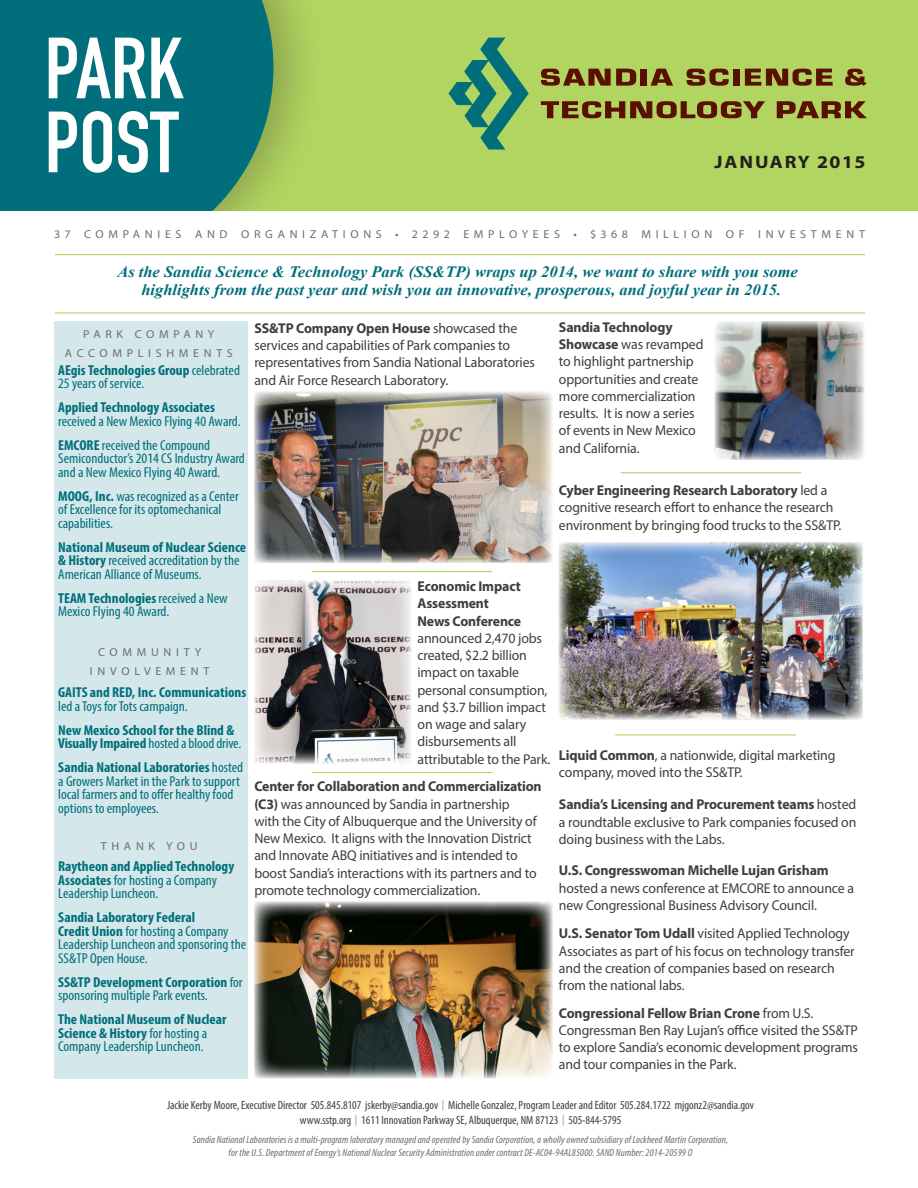
<style>
.page{position:relative;width:918px;height:1188px;background:#fff}
.page>*{position:absolute;margin:0;border:0;box-sizing:border-box;transform-origin:0 0}
.date{font:700 18px "Myriad Pro";letter-spacing:.075em;color:#231f20;scale:1.1 1}
.Top_quote{font:italic 700 15.9px "Times New Roman";color:#006f7b;scale:1.04 1}
.sidebar_quotes{font:condensed 14.4px/13.5px "Myriad Pro";color:#006f7b;scale:1.04 1}
.sidebar_quotes-2{font:700 condensed 14.4px/13.5px "Myriad Pro";color:#006f7b;scale:1.04 1}
.body_copy{font:14.25px/17.2px "Myriad Pro";letter-spacing:-.01em;color:#3e3e3f}
.t1{font:condensed 12px "Myriad Pro";color:#3e3e3f}
.t2{font:11.55px "Myriad Pro";letter-spacing:.39em;color:#6c6d70;scale:1.04 1}
.t3{font:italic condensed 10.5px "Myriad Pro";letter-spacing:.01em;color:#6c6d70}
.s1{font-weight:700}
.s2{font-weight:400}
.s3{font-size:10.2px;color:#939598}
</style>
<div class="page">
<div style="left:54px;top:321px;width:194px;height:757px;background:#d4e7ea"></div>
<div style="left:2px;top:0;width:916px;height:210px;background:#b2d460"></div>
<div style="left:0;top:0;width:327px;height:210px;background:#231f20;opacity:.27"></div>
<svg style="left:0;top:0;width:273px;height:210px;background:#0b7478"></svg>
<svg style="left:449px;top:38px;width:80px;height:112px"></svg>
<svg style="left:541px;top:69px;width:95px;height:17px"></svg>
<div style="left:641px;top:69px;width:6px;height:17px;background:#5a1000"></div>
<svg style="left:651px;top:69px;width:22px;height:17px"></svg>
<svg style="left:687px;top:68px;width:42px;height:18px"></svg>
<div style="left:733px;top:69px;width:6px;height:17px;background:#5a1000"></div>
<svg style="left:745px;top:68px;width:88px;height:18px"></svg>
<svg style="left:845px;top:69px;width:22px;height:17px"></svg>
<svg style="left:541px;top:101px;width:224px;height:17px"></svg>
<svg style="left:777px;top:101px;width:90px;height:17px"></svg>
<svg style="left:49px;top:111px;width:130px;height:62px;background:#77b2b8"></svg>
<svg style="left:49px;top:38px;width:135px;height:60px;background:#82b8be"></svg>
<hr style="left:55px;top:312px;width:810px;height:2px;background:#b2d460">
<hr style="left:55px;top:254px;width:810px;height:1px;background:#b2d460">
<img style="left:254px;top:392px;width:299px;height:170px">
<img style="left:715px;top:321px;width:149px;height:139px">
<img style="left:254px;top:902px;width:299px;height:176px">
<img style="left:254px;top:581px;width:158px;height:183px">
<img style="left:559px;top:542px;width:304px;height:177px">
<hr style="left:615px;top:734px;width:181px;height:1px;background:#b2d460">
<hr style="left:621px;top:472px;width:180px;height:1px;background:#b2d460">
<hr style="left:312px;top:571px;width:180px;height:1px;background:#b2d460">
<hr style="left:312px;top:772px;width:180px;height:1px;background:#b2d460">
<p class="date" style="left:715px;top:150px;width:139px">JANUARY 2015</p>
<p class="t2" style="left:54px;top:227px;width:781px">37 COMPANIES AND ORGANIZATIONS • 2292 EMPLOYEES • $368 MILLION OF INVESTMENT</p>
<p class="Top_quote" style="left:117px;top:261px;width:656px">As the Sandia Science &amp; Technology Park (SS&amp;TP) wraps up 2014, we want to share with you some</p>
<p class="Top_quote" style="left:141px;top:279px;width:617px">highlights from the past year and wish you an innovative, prosperous, and joyful year in 2015.</p>
<p class="t2" style="left:83px;top:327px;width:128px">PARK COMPANY</p>
<p class="t2" style="left:65px;top:346px;width:163px">ACCOMPLISHMENTS</p>
<p class="sidebar_quotes" style="left:58px;top:363px;width:176px"><span class="s1">AEgis Technologies Group</span> celebrated<br>25 years of service.</p>
<p class="sidebar_quotes" style="left:58px;top:401px;width:177px"><span class="s1">Applied Technology Associates </span>received a New Mexico Flying 40 Award.</p>
<p class="sidebar_quotes" style="left:58px;top:438px;width:181px"><span class="s1">EMCORE</span> received the Compound<br>Semiconductor’s 2014 CS Industry Award and a New Mexico Flying 40 Award.</p>
<p class="sidebar_quotes" style="left:58px;top:489px;width:175px"><span class="s1">MOOG, Inc.</span> was recognized as a Center of Excellence for its optomechanical capabilities.</p>
<p class="sidebar_quotes" style="left:58px;top:540px;width:182px"><span class="s1">National Museum of Nuclear Science &amp; History</span> received accreditation by the<br>American Alliance of Museums.</p>
<p class="sidebar_quotes" style="left:58px;top:591px;width:164px"><span class="s1">TEAM Technologies</span> received a New<br>Mexico Flying 40 Award.</p>
<p class="t2" style="left:98px;top:645px;width:101px">COMMUNITY</p>
<p class="t2" style="left:90px;top:664px;width:116px">INVOLVEMENT</p>
<p class="sidebar_quotes-2" style="left:58px;top:686px;width:182px">GAITS and RED, Inc. Communications <span class="s2">led a Toys for Tots campaign.</span></p>
<p class="sidebar_quotes-2" style="left:58px;top:723px;width:178px">New Mexico School for the Blind &amp;<br>Visually Impaired <span class="s2">hosted a blood drive.</span></p>
<p class="sidebar_quotes" style="left:58px;top:761px;width:179px"><span class="s1">Sandia National Laboratories</span> hosted a Growers Market in the Park to support local farmers and to offer healthy food options to employees.</p>
<p class="t2" style="left:101px;top:839px;width:95px">THANK YOU</p>
<p class="sidebar_quotes-2" style="left:58px;top:860px;width:171px">Raytheon and Applied Technology<br>Associates <span class="s2">for hosting a Company<br>Leadership Luncheon.</span></p>
<p class="sidebar_quotes" style="left:58px;top:911px;width:182px"><span class="s1">Sandia Laboratory Federal<br>Credit Union</span> for hosting a Company<br>Leadership Luncheon and sponsoring the<br>SS&amp;TP Open House.</p>
<p class="sidebar_quotes" style="left:58px;top:975px;width:179px"><span class="s1">SS&amp;TP Development Corporation</span> for sponsoring multiple Park events.</p>
<p class="sidebar_quotes-2" style="left:58px;top:1013px;width:163px">The National Museum of Nuclear<br>Science &amp; History <span class="s2">for hosting a<br>Company Leadership Luncheon.</span></p>
<p class="body_copy" style="left:254px;top:319px;width:282px"><span class="s1">SS&amp;TP Company Open House</span> showcased the services and capabilities of Park companies to representatives from Sandia National Laboratories and Air Force Research Laboratory.</p>
<p class="body_copy" style="left:418px;top:578px;width:134px"><span class="s1">Economic Impact<br>Assessment<br>News Conference </span>announced 2,470 jobs created, $2.2 billion impact on taxable personal consumption, and $3.7 billion impact on wage and salary disbursements all attributable to the Park.</p>
<p class="body_copy" style="left:254px;top:778px;width:289px"><span class="s1">Center for Collaboration and Commercialization (C3)</span> was announced by Sandia in partnership<br>with the City of Albuquerque and the University of New Mexico. It aligns with the Innovation District and Innovate ABQ initiatives and is intended to boost Sandia’s interactions with its partners and to promote technology commercialization.</p>
<p class="body_copy" style="left:559px;top:318px;width:146px"><span class="s1">Sandia Technology<br>Showcase</span> was revamped to highlight partnership opportunities and create more commercialization results. It is now a series of events in New Mexico and California.</p>
<p class="body_copy" style="left:559px;top:482px;width:284px"><span class="s1">Cyber Engineering Research Laboratory</span> led a cognitive research effort to enhance the research environment by bringing food trucks to the SS&amp;TP.</p>
<p class="body_copy" style="left:559px;top:746px;width:278px"><span class="s1">Liquid Common</span>, a nationwide, digital marketing company, moved into the SS&amp;TP.</p>
<p class="body_copy" style="left:559px;top:796px;width:299px;text-align:justify"><span class="s1">Sandia’s Licensing and Procurement teams</span> hosted a roundtable exclusive to Park companies focused on doing business with the Labs.</p>
<p class="body_copy" style="left:559px;top:862px;width:297px"><span class="s1">U.S. Congresswoman Michelle Lujan Grisham </span>hosted a news conference at EMCORE to announce a new Congressional Business Advisory Council.</p>
<p class="body_copy" style="left:559px;top:925px;width:297px"><span class="s1">U.S. Senator Tom Udall</span> visited Applied Technology Associates as part of his focus on technology transfer and the creation of companies based on research from the national labs.</p>
<p class="body_copy" style="left:559px;top:1004px;width:301px"><span class="s1">Congressional Fellow Brian Crone</span> from U.S.<br>Congressman Ben Ray Lujan’s office visited the SS&amp;TP to explore Sandia’s economic development programs and tour companies in the Park.</p>
<p class="t1" style="left:167px;top:1098px;width:588px">Jackie Kerby Moore, Executive Director 505.845.8107 jskerby@sandia.gov <span class="s3">|</span> Michelle Gonzalez, Program Leader and Editor 505.284.1722 mjgonz2@sandia.gov</p>
<p class="t1" style="left:300px;top:1113px;width:323px">www.sstp.org <span class="s3">|</span> 1611 Innovation Parkway SE, Albuquerque, NM 87123 <span class="s3">|</span> 505-844-5795</p>
<p class="t3" style="left:193px;top:1133px;width:537px">Sandia National Laboratories is a multi-program laboratory managed and operated by Sandia Corporation, a wholly owned subsidiary of Lockheed Martin Corporation,</p>
<p class="t3" style="left:229px;top:1147px;width:465px">for the U.S. Department of Energy’s National Nuclear Security Administration under contract DE-AC04-94AL85000. SAND Number: 2014-20599 O</p>
</div>
